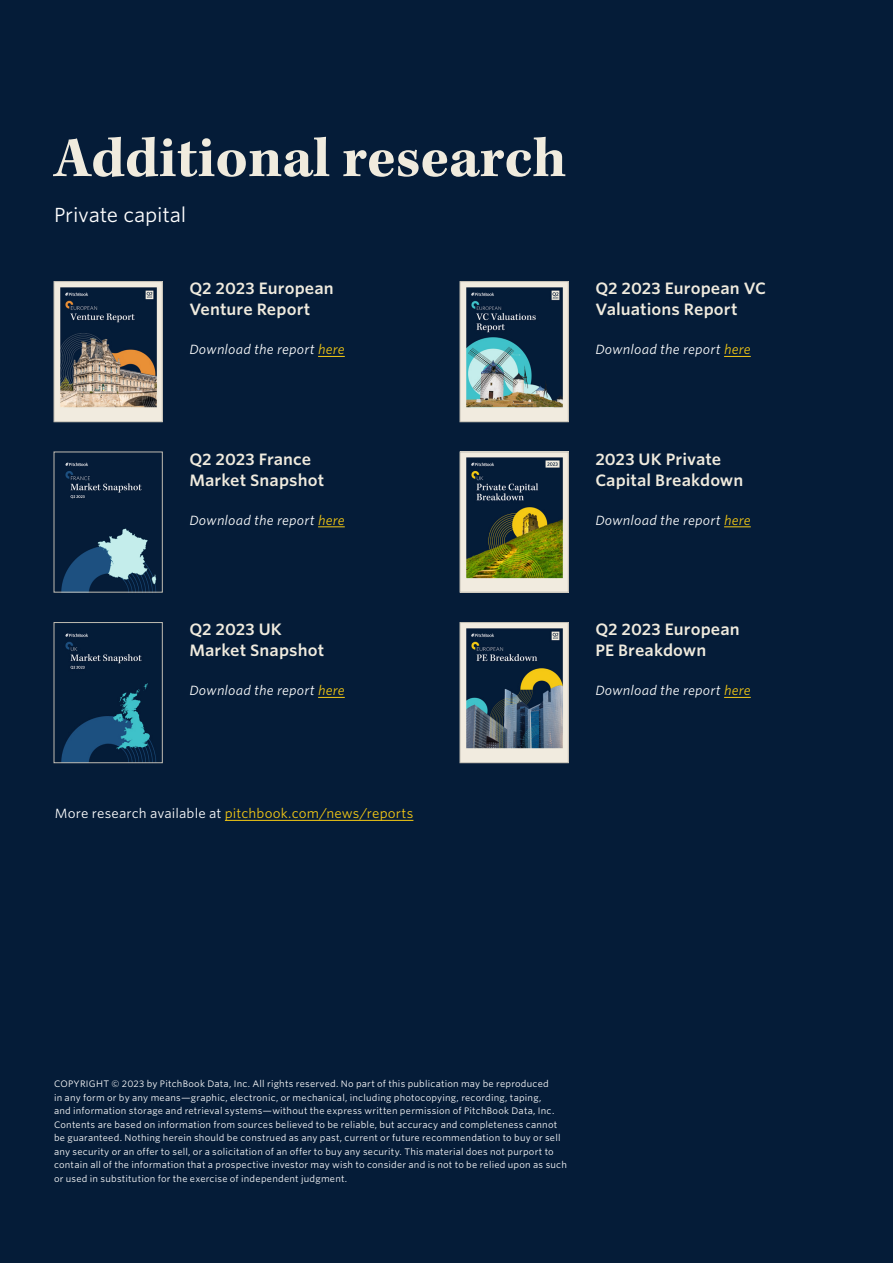
<style>
.page{position:relative;width:893px;height:1263px;background:#051c38}
.page>*{position:absolute;margin:0;border:0;box-sizing:border-box;transform-origin:0 0}
.t1{font:700 58.5px "Kepler Std";color:#f0ebde}
.t2{font:19.5px "Whitney S Sm";letter-spacing:-.01em;color:#fff}
.CR_Additional_research_-_title{font:600 15.75px/21px "Whitney S Sm";letter-spacing:.005em;color:#f0ebde}
.CR_Additional_research_-_link{font:italic 12.75px "Whitney S Sm";letter-spacing:.015em;color:#fff}
.CR_Body_copy_-_runt_control{font:12.75px "Whitney S Sm";letter-spacing:.01em;color:#f5c914}
.t3{font:9px/13.5px "Whitney S Sm";letter-spacing:.025em;color:#fff}
.s1{color:#f5c914}
.s2{color:#fff}
</style>
<div class="page">
<svg style="left:318px;top:356px;width:27px;height:1px"></svg>
<svg style="left:318px;top:527px;width:27px;height:1px"></svg>
<svg style="left:318px;top:697px;width:27px;height:1px"></svg>
<svg style="left:724px;top:356px;width:27px;height:1px"></svg>
<svg style="left:724px;top:527px;width:27px;height:1px"></svg>
<svg style="left:724px;top:697px;width:27px;height:1px"></svg>
<img style="left:56px;top:283px;width:105px;height:137px">
<div style="left:54px;top:281px;width:109px;height:141px;border:1px solid #c0bcb2"></div>
<img style="left:61px;top:462px;width:96px;height:128px">
<img style="left:61px;top:633px;width:95px;height:128px">
<div style="left:54px;top:622px;width:109px;height:141px;border:1px solid #c0bcb2"></div>
<img style="left:462px;top:283px;width:104px;height:137px">
<div style="left:460px;top:281px;width:108px;height:141px;border:1px solid #c0bcb2"></div>
<img style="left:462px;top:454px;width:104px;height:136px">
<div style="left:460px;top:452px;width:108px;height:140px;border:1px solid #c0bcb2"></div>
<img style="left:462px;top:624px;width:104px;height:137px">
<div style="left:460px;top:622px;width:108px;height:141px;border:1px solid #c0bcb2"></div>
<hr style="left:225px;top:820px;width:188px;height:1px;background:#f5c914">
<h1 class="t1" style="left:54px;top:124px;width:514px">Additional research</h1>
<p class="t2" style="left:54px;top:201px;width:134px">Private capital</p>
<p class="CR_Additional_research_-_title" style="left:189px;top:278px;width:146px">Q2 2023 European<br>Venture Report</p>
<p class="CR_Additional_research_-_link" style="left:189px;top:341px;width:157px">Download the report <span class="s1">here</span></p>
<p class="CR_Additional_research_-_title" style="left:595px;top:278px;width:172px">Q2 2023 European VC<br>Valuations Report</p>
<p class="CR_Additional_research_-_link" style="left:595px;top:341px;width:157px">Download the report <span class="s1">here</span></p>
<p class="CR_Additional_research_-_title" style="left:189px;top:448px;width:136px">Q2 2023 France<br>Market Snapshot</p>
<p class="CR_Additional_research_-_link" style="left:189px;top:511px;width:157px">Download the report <span class="s1">here</span></p>
<p class="CR_Additional_research_-_title" style="left:595px;top:448px;width:150px">2023 UK Private<br>Capital Breakdown</p>
<p class="CR_Additional_research_-_link" style="left:595px;top:511px;width:157px">Download the report <span class="s1">here</span></p>
<p class="CR_Additional_research_-_title" style="left:189px;top:619px;width:136px">Q2 2023 UK<br>Market Snapshot</p>
<p class="CR_Additional_research_-_link" style="left:189px;top:682px;width:157px">Download the report <span class="s1">here</span></p>
<p class="CR_Additional_research_-_title" style="left:595px;top:619px;width:146px">Q2 2023 European<br>PE Breakdown</p>
<p class="CR_Additional_research_-_link" style="left:595px;top:682px;width:157px">Download the report <span class="s1">here</span></p>
<p class="CR_Body_copy_-_runt_control" style="left:55px;top:804px;width:360px"><span class="s2">More research available at</span> pitchbook.com/news/reports</p>
<p class="t3" style="left:54px;top:1077px;width:514px">COPYRIGHT © 2023 by PitchBook Data, Inc. All rights reserved. No part of this publication may be reproduced<br>in any form or by any means—graphic, electronic, or mechanical, including photocopying, recording, taping,<br>and information storage and retrieval systems—without the express written permission of PitchBook Data, Inc.<br>Contents are based on information from sources believed to be reliable, but accuracy and completeness cannot be guaranteed. Nothing herein should be construed as any past, current or future recommendation to buy or sell any security or an offer to sell, or a solicitation of an offer to buy any security. This material does not purport to contain all of the information that a prospective investor may wish to consider and is not to be relied upon as such or used in substitution for the exercise of independent judgment.</p>
</div>
